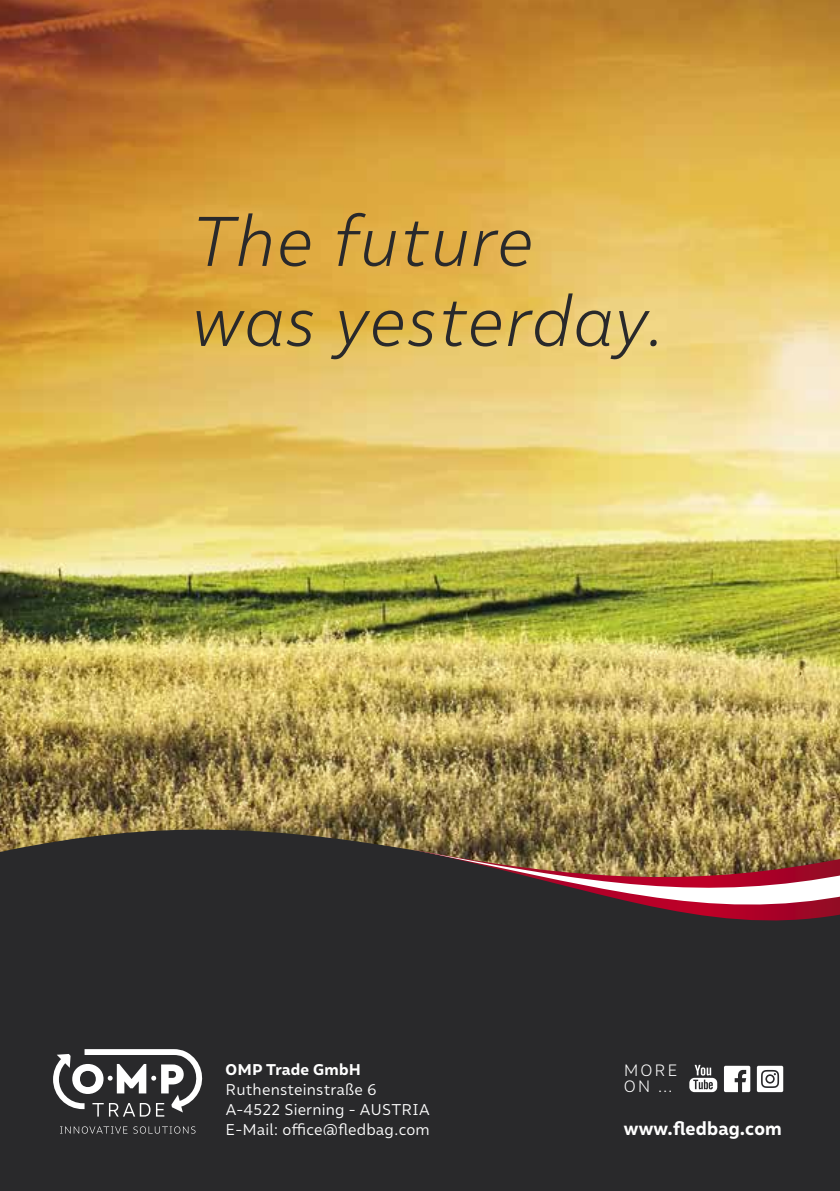
<style>
.page{position:relative;width:840px;height:1191px;background:#fff}
.page>*{position:absolute;margin:0;border:0;box-sizing:border-box;transform-origin:0 0}
.t1{font:italic 300 70px/80px "Malva";letter-spacing:.01em;color:#29292b}
.t2{font:700 18.4px "Malva";letter-spacing:.01em;color:#fff}
.t3{font:300 16.4px/16.4px "Malva";letter-spacing:.11em;color:#fff}
.t4{font:15.6px/19.8px "Malva";letter-spacing:.01em;color:#fff}
.t5{font:700 15.6px "Malva";letter-spacing:.01em;color:#fff}
</style>
<div class="page">
<div style="left:0;top:805px;width:839px;height:386px;background:#29292b"></div>
<svg style="left:53px;top:1049px;width:150px;height:67px"></svg>
<svg style="left:60px;top:1126px;width:135px;height:7px"></svg>
<img style="left:0;top:0;width:839px;height:852px">
<svg style="left:395px;top:846px;width:444px;height:75px"></svg>
<svg style="left:724px;top:1065px;width:25px;height:27px"></svg>
<svg style="left:756px;top:1065px;width:26px;height:27px"></svg>
<svg style="left:689px;top:1064px;width:27px;height:28px"></svg>
<h1 class="t1" style="left:191px;top:200px;width:476px">The future was yesterday.</h1>
<p class="t5" style="left:225px;top:1060px;width:137px">OMP Trade GmbH</p>
<p class="t4" style="left:225px;top:1079px;width:206px">Ruthensteinstraße 6<br>A-4522 Sierning - AUSTRIA<br>E-Mail: office@fledbag.com</p>
<p class="t3" style="left:623px;top:1061px;width:55px">MORE<br>ON …</p>
<p class="t2" style="left:623px;top:1117px;width:159px">www.fledbag.com</p>
</div>
